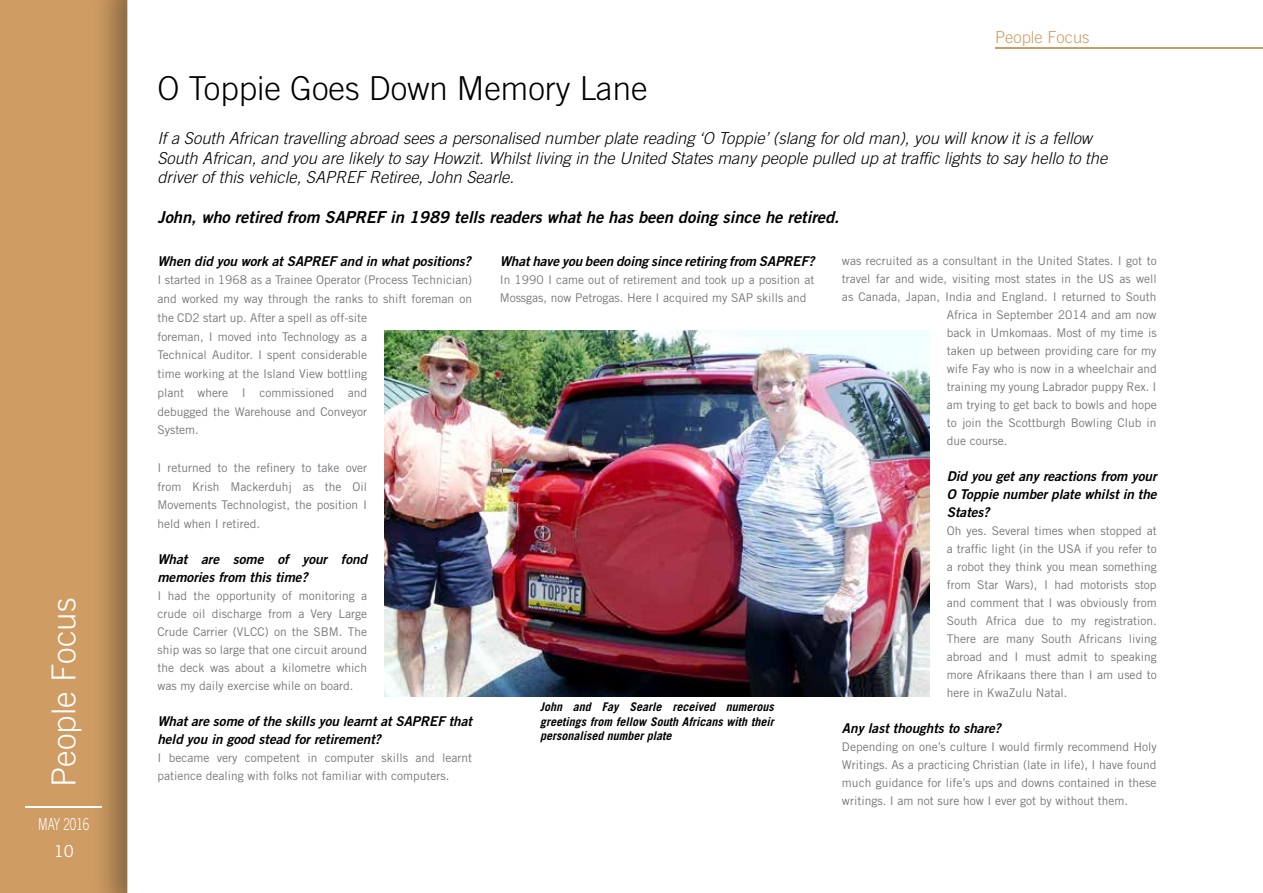
<style>
.page{position:relative;width:1263px;height:893px;background:#fff}
.page>*{position:absolute;margin:0;border:0;box-sizing:border-box;transform-origin:0 0}
.t1{font:300 33px "Trade Gothic LT Std";color:#000}
.t2{font:300 33px "Trade Gothic LT Std";color:#fff}
.t3{font:italic 300 16.5px/19.8px "Trade Gothic LT Std";color:#000}
.t4{font:16.5px "Trade Gothic LT Std Bd 2 Obl";color:#000}
.t5{font:300 16.5px "Trade Gothic LT Std";color:#cf9c63}
.t6{font:300 16.5px "Trade Gothic LT Std";color:#fff;scale:.7 1}
.t7{font:16.5px "Trade Gothic LT Std";color:#fff}
.t8{font:13.5px/18px "Trade Gothic LT Std Bd 2 Obl";color:#000}
.t9{font:12px/18px "Trade Gothic LT Std";color:#77787b;text-align:justify}
.t10{font:italic 700 12px/14.4px "Trade Gothic LT Std";color:#000;text-align:justify}
</style>
<div class="page">
<div style="left:0;top:0;width:128px;height:893px;background:#cf9c63"></div>
<hr style="left:995px;top:47px;width:268px;height:2px;background:#cf9c63">
<hr style="left:26px;top:806px;width:76px;height:1px;background:#fff">
<div style="left:91px;top:0;width:78px;height:893px;background:#000;opacity:.5"></div>
<svg style="left:127px;top:0;width:16px;height:893px"></svg>
<div style="left:143px;top:0;width:35px;height:893px;background:#fff"></div>
<img style="left:384px;top:331px;width:546px;height:366px">
<h1 class="t2" style="left:44px;top:787px;width:190px;rotate:-90deg">People Focus</h1>
<h2 class="t6" style="left:38px;top:814px;width:74px">MAY 2016</h2>
<h2 class="t7" style="left:54px;top:841px;width:22px">10</h2>
<h1 class="t1" style="left:157px;top:69px;width:492px">O Toppie Goes Down Memory Lane</h1>
<h2 class="t5" style="left:995px;top:27px;width:96px">People Focus</h2>
<p class="t3" style="left:157px;top:128px;width:951px">If a South African travelling abroad sees a personalised number plate reading ‘O Toppie’ (slang for old man), you will know it is a fellow<br>South African, and you are likely to say Howzit. Whilst living in the United States many people pulled up at traffic lights to say hello to the driver of this vehicle, SAPREF Retiree, John Searle.</p>
<h2 class="t4" style="left:157px;top:207px;width:683px">John, who retired from SAPREF in 1989 tells readers what he has been doing since he retired.</h2>
<p class="t8" style="left:157px;top:252px;width:315px">When did you work at SAPREF and in what positions?</p>
<p class="t9" style="left:157px;top:271px;width:316px;line-height:18.8px;text-align:left">I started in 1968 as a Trainee Operator (Process Technician) and worked my way through the ranks to shift foreman on the CD2 start up. After a spell as off-site<br>foreman, I moved into Technology as a<br>Technical Auditor. I spent considerable<br>time working at the Island View bottling<br>plant where I commissioned and<br>debugged the Warehouse and Conveyor<br>System.</p>
<p class="t9" style="left:157px;top:458px;width:211px;line-height:18.8px">I returned to the refinery to take over from Krish Mackerduhj as the Oil Movements Technologist, the position I held when I retired.</p>
<p class="t8" style="left:157px;top:550px;width:211px">What are some of your fond memories from this time?</p>
<p class="t9" style="left:157px;top:587px;width:211px">I had the opportunity of monitoring a crude oil discharge from a Very Large Crude Carrier (VLCC) on the SBM. The ship was so large that one circuit around the deck was about a kilometre which was my daily exercise while on board.</p>
<p class="t8" style="left:157px;top:712px;width:316px">What are some of the skills you learnt at SAPREF that held you in good stead for retirement?</p>
<p class="t9" style="left:157px;top:749px;width:316px">I became very competent in computer skills and learnt patience dealing with folks not familiar with computers.</p>
<p class="t8" style="left:500px;top:252px;width:316px">What have you been doing since retiring from SAPREF?</p>
<p class="t9" style="left:500px;top:270px;width:316px">In 1990 I came out of retirement and took up a position at<br>Mossgas, now Petrogas. Here I acquired my SAP skills and</p>
<p class="t10" style="left:540px;top:700px;width:235px">John and Fay Searle received numerous greetings from fellow South Africans with their personalised number plate</p>
<p class="t9" style="left:842px;top:251px;width:316px">was recruited as a consultant in the United States. I got to</p>
<p class="t9" style="left:842px;top:269px;width:316px">travel far and wide, visiting most states in the US as well</p>
<p class="t9" style="left:842px;top:287px;width:316px">as Canada, Japan, India and England. I returned to South</p>
<p class="t9" style="left:947px;top:305px;width:211px">Africa in September 2014 and am now</p>
<p class="t9" style="left:947px;top:323px;width:211px">back in Umkomaas. Most of my time is</p>
<p class="t9" style="left:947px;top:341px;width:211px">taken up between providing care for my</p>
<p class="t9" style="left:947px;top:359px;width:211px">wife Fay who is now in a wheelchair and</p>
<p class="t9" style="left:947px;top:377px;width:211px">training my young Labrador puppy Rex. I</p>
<p class="t9" style="left:947px;top:395px;width:211px">am trying to get back to bowls and hope</p>
<p class="t9" style="left:947px;top:413px;width:211px">to join the Scottburgh Bowling Club in</p>
<p class="t9" style="left:947px;top:431px;width:62px">due course.</p>
<p class="t8" style="left:947px;top:467px;width:211px;text-align:justify">Did you get any reactions from your O Toppie number plate whilst in the States?</p>
<p class="t9" style="left:947px;top:521px;width:211px">Oh yes. Several times when stopped at a traffic light (in the USA if you refer to a robot they think you mean something from Star Wars), I had motorists stop and comment that I was obviously from South Africa due to my registration.<br>There are many South Africans living abroad and I must admit to speaking more Afrikaans there than I am used to here in KwaZulu Natal.</p>
<p class="t8" style="left:842px;top:719px;width:160px">Any last thoughts to share?</p>
<p class="t9" style="left:842px;top:737px;width:316px">Depending on one’s culture I would firmly recommend Holy Writings. As a practicing Christian (late in life), I have found much guidance for life’s ups and downs contained in these writings. I am not sure how I ever got by without them.</p>
</div>
